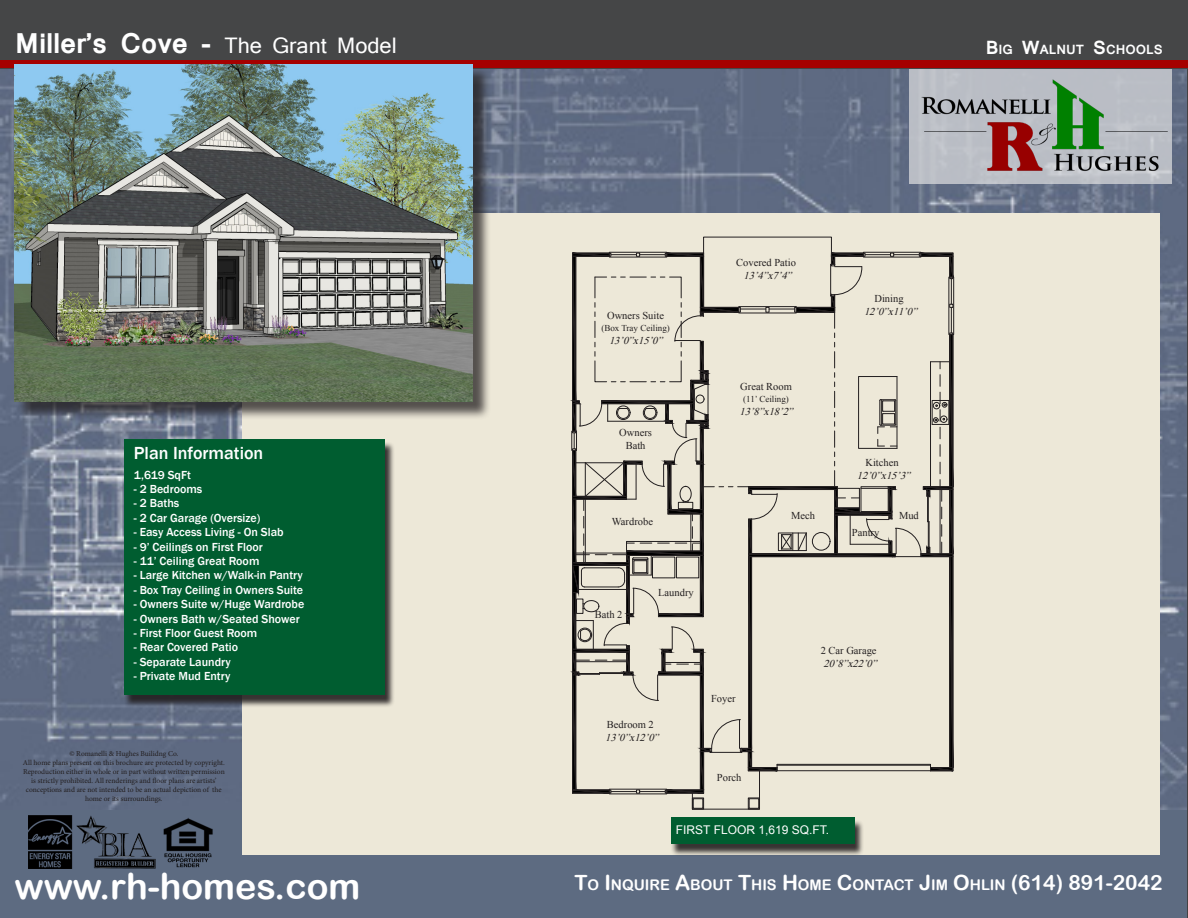
<style>
.page{position:relative;width:1188px;height:918px;background:#fff}
.page>*{position:absolute;margin:0;border:0;box-sizing:border-box;transform-origin:0 0}
.t1{font:36px "Arial Rounded MT Bold";color:#fff}
.t2{font:700 27px "Mangal";color:#fff}
.t3{font:21px "Arial Rounded MT Bold";color:#fff}
.t4{font:500 18px "Franklin Gothic";color:#fff}
.t5{font:14.7px "Arial Rounded MT Bold";color:#fff}
.t6{font:700 12.6px "Mangal";color:#fff}
.t7{font:500 12px "Franklin Gothic";color:#fff}
.t8{font:12px "Arial";color:#fff}
.t9{font:10.5px "Times New Roman";color:#231f20}
.t10{font:italic 10.5px "Times New Roman";color:#231f20}
.t11{font:9px "Times New Roman";color:#231f20}
.t12{font:7.5px "Minion Pro";letter-spacing:-.005em;color:#231f20}
.s1{font-weight:400;font-size:21px}
.s2{font-size:18px}
.s3{font-size:21px}
.s4{font-size:14.7px}
</style>
<div class="page">
<div style="left:0;top:0;width:1186px;height:918px;background:#5d6b81"></div>
<img style="left:0;top:68px;width:1186px;height:741px">
<div style="left:243px;top:213px;width:917px;height:642px;background:#ede8d8"></div>
<div style="left:0;top:0;width:1188px;height:68px;background:#454647"></div>
<div style="left:0;top:60px;width:1188px;height:8px;background:#a50000"></div>
<img style="left:28px;top:815px;width:185px;height:53px">
<img style="left:914px;top:68px;width:257px;height:120px">
<div style="left:17px;top:67px;width:474px;height:353px;background:#231f20;opacity:.75"></div>
<div style="left:124px;top:441px;width:271px;height:267px;background:#231f20;opacity:.9"></div>
<div style="left:125px;top:439px;width:260px;height:256px;background:#005d30"></div>
<div style="left:670px;top:820px;width:194px;height:37px;background:#231f20;opacity:.9"></div>
<div style="left:671px;top:817px;width:184px;height:27px;background:#005d30"></div>
<img style="left:14px;top:64px;width:458px;height:337px">
<svg style="left:572px;top:252px;width:382px;height:557px"></svg>
<p class="t2" style="left:15px;top:18px;width:383px">Miller’s Cove - <span class="s1">The Grant Model</span></p>
<p class="t6" style="left:986px;top:38px;width:177px"><span class="s2">B</span>IG <span class="s2">W</span>ALNUT <span class="s2">S</span>CHOOLS</p>
<p class="t4" style="left:134px;top:441px;width:131px">Plan Information</p>
<p class="t7" style="left:134px;top:467px;width:59px">1,619 SqFt</p>
<p class="t7" style="left:134px;top:482px;width:70px">- 2 Bedrooms</p>
<p class="t7" style="left:134px;top:496px;width:47px">- 2 Baths</p>
<p class="t7" style="left:134px;top:510px;width:128px">- 2 Car Garage (Oversize)</p>
<p class="t7" style="left:134px;top:525px;width:151px">- Easy Access Living - On Slab</p>
<p class="t7" style="left:134px;top:539px;width:131px">- 9’ Ceilings on First Floor</p>
<p class="t7" style="left:134px;top:554px;width:127px">- 11’ Ceiling Great Room</p>
<p class="t7" style="left:134px;top:568px;width:171px">- Large Kitchen w/Walk-in Pantry</p>
<p class="t7" style="left:134px;top:582px;width:171px">- Box Tray Ceiling in Owners Suite</p>
<p class="t7" style="left:134px;top:597px;width:172px">- Owners Suite w/Huge Wardrobe</p>
<p class="t7" style="left:134px;top:611px;width:167px">- Owners Bath w/Seated Shower</p>
<p class="t7" style="left:134px;top:626px;width:125px">- First Floor Guest Room</p>
<p class="t7" style="left:134px;top:640px;width:106px">- Rear Covered Patio</p>
<p class="t7" style="left:134px;top:654px;width:98px">- Separate Laundry</p>
<p class="t7" style="left:134px;top:669px;width:98px">- Private Mud Entry</p>
<p class="t12" style="left:69px;top:748px;width:111px">© Romanelli &amp; Hughes Builidng Co.</p>
<p class="t12" style="left:23px;top:757px;width:203px">All home plans present on this brochure are protected by copyright.</p>
<p class="t12" style="left:23px;top:766px;width:203px">Reproduction either in whole or in part without written permission</p>
<p class="t12" style="left:31px;top:775px;width:187px">is strictly prohibited. All renderings and floor plans are artists’</p>
<p class="t12" style="left:26px;top:784px;width:197px">conceptions and are not intended to be an actual depiction of the</p>
<p class="t12" style="left:85px;top:793px;width:79px">home or its surroundings.</p>
<p class="t1" style="left:14px;top:865px;width:348px">www.rh-homes.com</p>
<p class="t9" style="left:607px;top:308px;width:58px">Owners Suite</p>
<p class="t11" style="left:601px;top:322px;width:70px">(Box Tray Ceiling)</p>
<p class="t10" style="left:609px;top:333px;width:58px">13’0”x15’0”</p>
<p class="t9" style="left:619px;top:426px;width:34px">Owners</p>
<p class="t9" style="left:626px;top:438px;width:21px">Bath</p>
<p class="t9" style="left:612px;top:515px;width:43px">Wardrobe</p>
<p class="t9" style="left:736px;top:256px;width:61px">Covered Patio</p>
<p class="t10" style="left:744px;top:269px;width:53px">13’4”x7’4”</p>
<p class="t9" style="left:740px;top:379px;width:53px">Great Room</p>
<p class="t11" style="left:743px;top:393px;width:47px">(11’ Ceiling)</p>
<p class="t10" style="left:740px;top:404px;width:58px">13’8”x18’2”</p>
<p class="t9" style="left:791px;top:508px;width:25px">Mech</p>
<p class="t9" style="left:874px;top:292px;width:31px">Dining</p>
<p class="t10" style="left:864px;top:305px;width:58px">12’0”x11’0”</p>
<p class="t9" style="left:865px;top:456px;width:35px">Kitchen</p>
<p class="t10" style="left:857px;top:468px;width:58px">12’0”x15’3”</p>
<p class="t9" style="left:852px;top:526px;width:29px">Pantry</p>
<p class="t9" style="left:899px;top:509px;width:21px">Mud</p>
<p class="t9" style="left:595px;top:608px;width:29px">Bath 2</p>
<p class="t9" style="left:658px;top:585px;width:37px">Laundry</p>
<p class="t9" style="left:607px;top:718px;width:48px">Bedroom 2</p>
<p class="t10" style="left:605px;top:730px;width:58px">13’0”x12’0”</p>
<p class="t9" style="left:711px;top:692px;width:26px">Foyer</p>
<p class="t9" style="left:717px;top:771px;width:26px">Porch</p>
<p class="t9" style="left:821px;top:644px;width:57px">2 Car Garage</p>
<p class="t10" style="left:823px;top:656px;width:58px">20’8”x22’0”</p>
<p class="t8" style="left:676px;top:822px;width:155px">FIRST FLOOR 1,619 SQ.FT.</p>
<p class="t5" style="left:574px;top:876px;width:312px"><span class="s3">T</span>O <span class="s3">I</span>NQUI RE <span class="s3">A</span>BOUT <span class="s3">T</span>HIS <span class="s3">H</span> OME <span class="s3">C</span>ONTACT</p>
<p class="t3" style="left:919px;top:870px;width:245px">J<span class="s4">I M</span> O<span class="s4">HLI N</span> (614) 891-2042</p>
</div>
